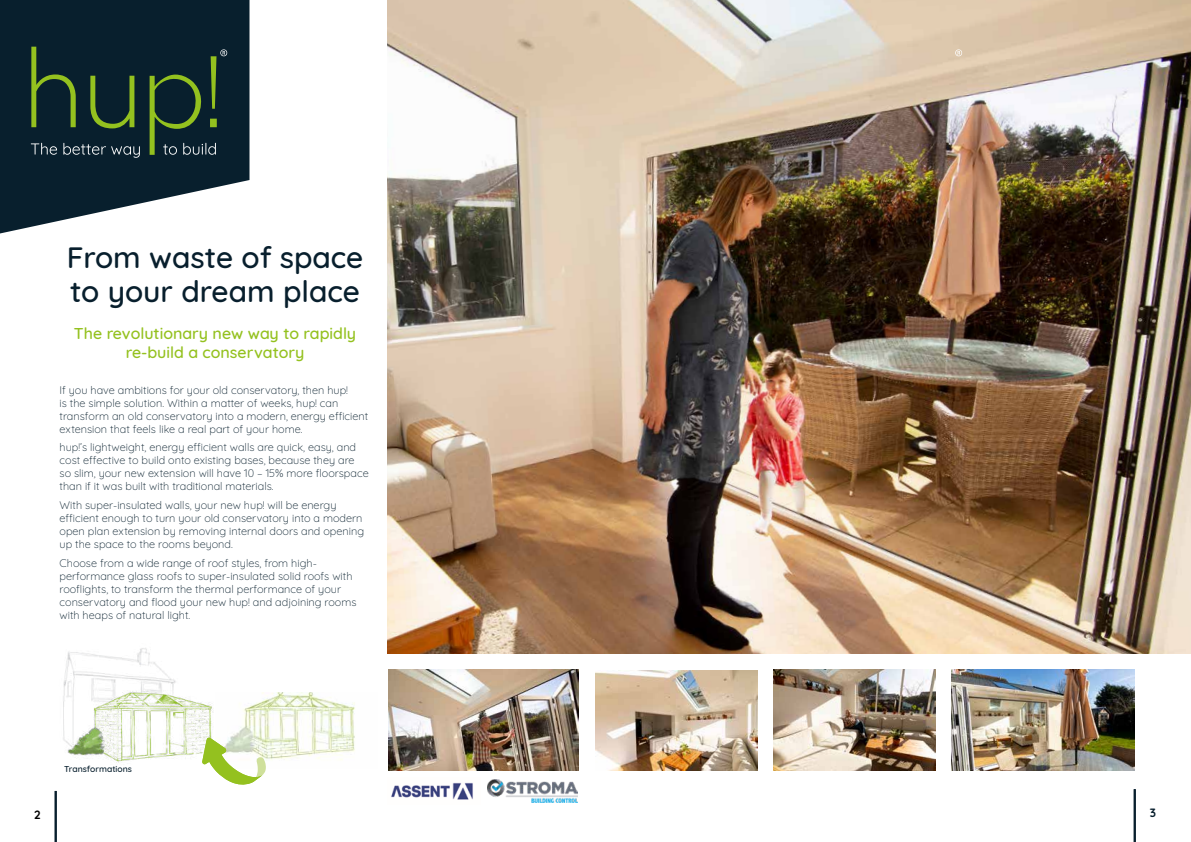
<style>
.page{position:relative;width:1191px;height:842px;background:#fff}
.page>*{position:absolute;margin:0;border:0;box-sizing:border-box;transform-origin:0 0}
.t1{font:500 30px/33.9px "Quicksand";color:#081f2d}
.t2{font:500 16px/19.2px "Quicksand";color:#94c11f;text-align:center}
.t3{font:700 12px "Quicksand";color:#000}
.t4{font:700 12px "Quicksand";color:#081f2d}
.t5{font:300 11px/13px "Quicksand";color:#081f2d}
.t6{font:500 8.6px "Quicksand";color:#081f2d}
</style>
<div class="page">
<hr style="left:55px;top:791px;width:2px;height:51px;background:#081f2d">
<hr style="left:1133px;top:789px;width:2px;height:53px;background:#081f2d">
<svg style="left:0;top:0;width:249px;height:233px;fill:#081f2d"></svg>
<svg style="left:31px;top:47px;width:196px;height:111px;background:#1d362e"></svg>
<img style="left:63px;top:648px;width:150px;height:115px">
<img style="left:387px;top:0;width:804px;height:653px">
<img style="left:388px;top:669px;width:190px;height:102px">
<img style="left:595px;top:670px;width:162px;height:101px">
<svg style="left:955px;top:49px;width:7px;height:7px"></svg>
<img style="left:773px;top:669px;width:162px;height:102px">
<img style="left:952px;top:669px;width:182px;height:102px">
<img style="left:230px;top:693px;width:125px;height:67px">
<svg style="left:202px;top:737px;width:64px;height:48px"></svg>
<img style="left:391px;top:782px;width:82px;height:18px">
<img style="left:487px;top:779px;width:91px;height:24px">
<h1 class="t1" style="left:67px;top:243px;width:298px">From waste of space to your dream place</h1>
<h2 class="t2" style="left:74px;top:325px;width:284px">The revolutionary new way to rapidly re-build a conservatory</h2>
<p class="t5" style="left:60px;top:384px;width:310px">If you have ambitions for your old conservatory, then hup!<br>is the simple solution. Within a matter of weeks, hup! can transform an old conservatory into a modern, energy efficient extension that feels like a real part of your home.</p>
<p class="t5" style="left:60px;top:440px;width:311px">hup!’s lightweight, energy efficient walls are quick, easy, and cost effective to build onto existing bases, because they are so slim, your new extension will have 10 – 15% more floorspace than if it was built with traditional materials.</p>
<p class="t5" style="left:60px;top:499px;width:306px">With super-insulated walls, your new hup! will be energy efficient enough to turn your old conservatory into a modern open plan extension by removing internal doors and opening up the space to the rooms beyond.</p>
<p class="t5" style="left:60px;top:557px;width:298px">Choose from a wide range of roof styles, from high&shy;performance glass roofs to super-insulated solid roofs with rooflights, to transform the thermal performance of your conservatory and flood your new hup! and adjoining rooms with heaps of natural light.</p>
<p class="t3" style="left:34px;top:810px;width:8px">2</p>
<p class="t6" style="left:64px;top:765px;width:69px">Transformations</p>
<p class="t4" style="left:1150px;top:808px;width:8px">3</p>
</div>
